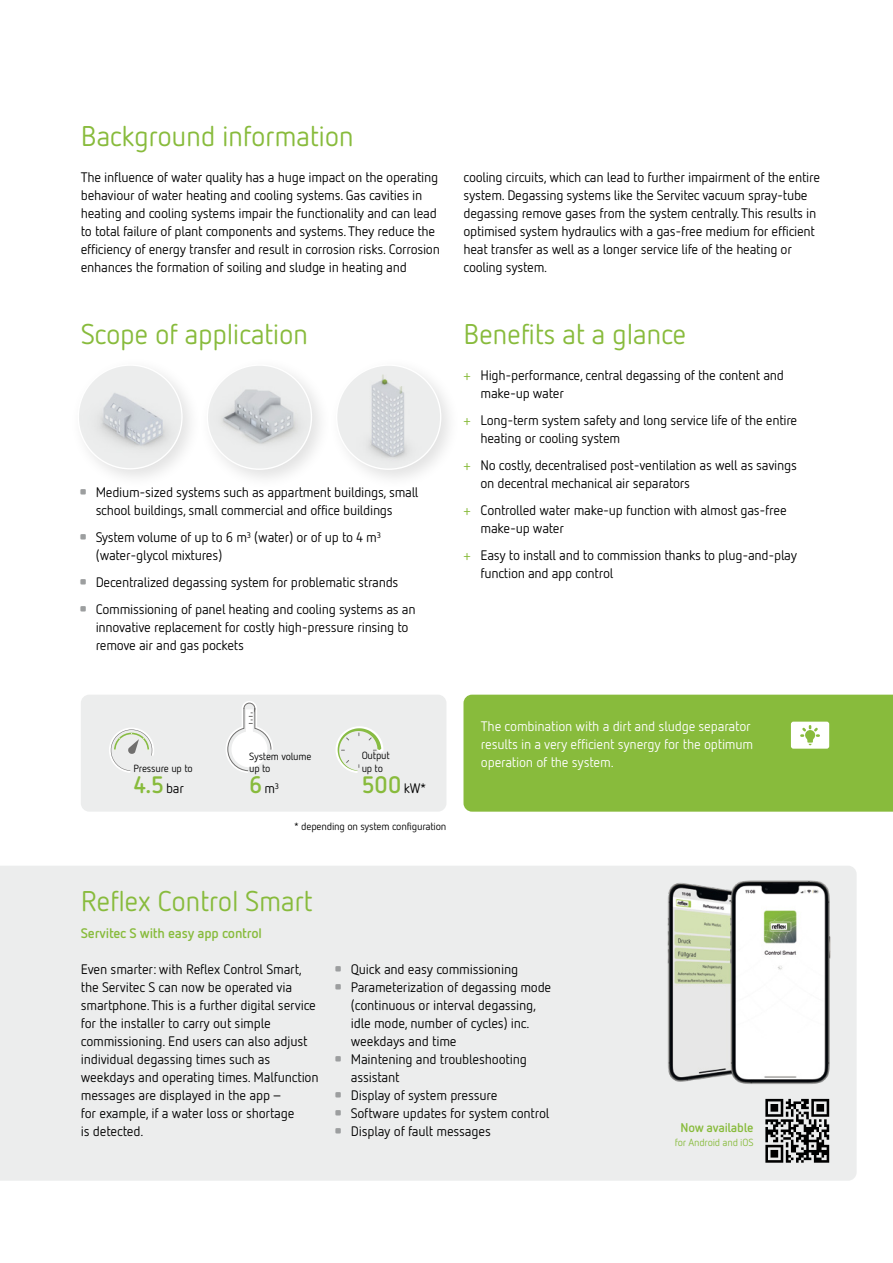
<style>
.page{position:relative;width:893px;height:1263px;background:#fff}
.page>*{position:absolute;margin:0;border:0;box-sizing:border-box;transform-origin:0 0}
.t1{font:28.5px "Netto Pro";letter-spacing:-.015em;color:#88bb3c}
.t2{font:700 23.7px "Netto Pro";color:#88bb3c}
.t3{font:13.8px/18px "Netto Pro";letter-spacing:-.02em;color:#000}
.t4{font:13.8px/18px "Netto Pro";letter-spacing:-.015em;color:#fff}
.t5{font:700 13.8px "Netto Pro";letter-spacing:-.015em;color:#88bb3c}
.t6{font:13.65px "Netto Pro";color:#000}
.t7{font:700 12.6px "Netto Pro";letter-spacing:-.02em;color:#88bb3c}
.t8{font:10.5px "Netto Pro";letter-spacing:-.02em;color:#000}
.t9{font:10.35px/11.9px "Netto Pro";letter-spacing:-.02em;color:#000}
.t10{font:10.35px "Netto Pro";letter-spacing:-.02em;color:#88bb3c}
.t11{font:700 3.75px "Netto Icons OT";color:#9c9e9f}
.s1{color:#88bb3c}
.s2{font-weight:400;font-size:13.65px;color:#000}
.s3{font-weight:700;font-size:23.7px;color:#88bb3c}
</style>
<div class="page">
<div style="left:463px;top:695px;width:430px;height:117px;background:#88bb3c"></div>
<div style="left:0;top:866px;width:857px;height:315px;background:#eceded"></div>
<div style="left:81px;top:695px;width:365px;height:117px;background:#eceded;border-radius:9px"></div>
<svg style="left:109px;top:728px;width:45px;height:45px"></svg>
<svg style="left:226px;top:701px;width:47px;height:72px"></svg>
<svg style="left:336px;top:726px;width:47px;height:47px"></svg>
<div style="left:199px;top:356px;width:133px;height:134px;background:#000;opacity:.12"></div>
<img style="left:207px;top:365px;width:104px;height:104px">
<div style="left:328px;top:356px;width:133px;height:134px;background:#000;opacity:.12"></div>
<img style="left:337px;top:365px;width:104px;height:104px">
<div style="left:70px;top:356px;width:133px;height:133px;background:#000;opacity:.12"></div>
<img style="left:78px;top:365px;width:104px;height:104px">
<svg style="left:791px;top:722px;width:38px;height:27px"></svg>
<svg style="left:765px;top:1099px;width:64px;height:64px;background:#6e6e6e"></svg>
<img style="left:659px;top:871px;width:178px;height:221px">
<h1 class="t1" style="left:81px;top:117px;width:274px">Background information</h1>
<p class="t3" style="left:81px;top:167px;width:361px">The influence of water quality has a huge impact on the operating behaviour of water heating and cooling systems. Gas cavities in heating and cooling systems impair the functionality and can lead to total failure of plant components and systems. They reduce the efficiency of energy transfer and result in corrosion risks. Corrosion enhances the formation of soiling and sludge in heating and</p>
<p class="t3" style="left:463px;top:167px;width:358px">cooling circuits, which can lead to further impairment of the entire system. Degassing systems like the Servitec vacuum spray-tube degassing remove gases from the system centrally. This results in optimised system hydraulics with a gas-free medium for efficient heat transfer as well as a longer service life of the heating or cooling system.</p>
<h1 class="t1" style="left:81px;top:315px;width:229px">Scope of application</h1>
<p class="t11" style="left:81px;top:489px;width:6px">Z</p>
<p class="t3" style="left:96px;top:482px;width:324px">Medium-sized systems such as appartment buildings, small school buildings, small commercial and office buildings</p>
<p class="t11" style="left:81px;top:534px;width:6px">Z</p>
<p class="t3" style="left:96px;top:527px;width:287px">System volume of up to 6 m³ (water) or of up to 4 m³ (water-glycol mixtures)</p>
<p class="t11" style="left:81px;top:579px;width:6px">Z</p>
<p class="t3" style="left:96px;top:572px;width:304px">Decentralized degassing system for problematic strands</p>
<p class="t11" style="left:81px;top:606px;width:6px">Z</p>
<p class="t3" style="left:96px;top:599px;width:321px">Commissioning of panel heating and cooling systems as an innovative replacement for costly high-pressure rinsing to remove air and gas pockets</p>
<h1 class="t1" style="left:463px;top:315px;width:224px">Benefits at a glance</h1>
<p class="t3" style="left:480px;top:365px;width:305px;text-indent:-17px"><span class="s1">+</span> High-performance, central degassing of the content and make-up water</p>
<p class="t3" style="left:480px;top:410px;width:318px;text-indent:-17px"><span class="s1">+</span> Long-term system safety and long service life of the entire heating or cooling system</p>
<p class="t3" style="left:480px;top:455px;width:318px;text-indent:-17px"><span class="s1">+</span> No costly, decentralised post-ventilation as well as savings on decentral mechanical air separators</p>
<p class="t3" style="left:480px;top:500px;width:308px;text-indent:-17px"><span class="s1">+</span> Controlled water make-up function with almost gas-free make-up water</p>
<p class="t3" style="left:480px;top:545px;width:318px;text-indent:-17px"><span class="s1">+</span> Easy to install and to commission thanks to plug-and-play function and app control</p>
<p class="t9" style="left:133px;top:762px;width:61px">Pressure up to</p>
<h2 class="t2" style="left:133px;top:768px;width:52px">4.5 <span class="s2">bar</span></h2>
<p class="t9" style="left:362px;top:749px;width:30px;line-height:12.5px">Output up to</p>
<h2 class="t2" style="left:362px;top:768px;width:66px">500 <span class="s2">kW*</span></h2>
<p class="t8" style="left:294px;top:819px;width:154px">* depending on system configuration</p>
<p class="t9" style="left:249px;top:750px;width:64px">System volume up to</p>
<p class="t6" style="left:249px;top:779px;width:31px"><span class="s3">6</span>m³</p>
<h1 class="t1" style="left:81px;top:882px;width:233px">Reflex Control Smart</h1>
<p class="t5" style="left:81px;top:923px;width:183px">Servitec S with easy app control</p>
<p class="t4" style="left:481px;top:716px;width:274px">The combination with a dirt and sludge separator results in a very efficient synergy for the optimum operation of the system.</p>
<p class="t3" style="left:81px;top:959px;width:239px">Even smarter: with Reflex Control Smart, the Servitec S can now be operated via smartphone. This is a further digital service for the installer to carry out simple commissioning. End users can also adjust individual degassing times such as weekdays and operating times. Malfunction messages are displayed in the app –<br>for example, if a water loss or shortage<br>is detected.</p>
<p class="t11" style="left:336px;top:966px;width:6px">Z</p>
<p class="t3" style="left:351px;top:959px;width:169px">Quick and easy commissioning</p>
<p class="t11" style="left:336px;top:984px;width:6px">Z</p>
<p class="t3" style="left:351px;top:977px;width:202px">Parameterization of degassing mode (continuous or interval degassing, idle mode, number of cycles) inc. weekdays and time</p>
<p class="t11" style="left:336px;top:1056px;width:6px">Z</p>
<p class="t3" style="left:351px;top:1049px;width:178px">Maintening and troubleshooting assistant</p>
<p class="t11" style="left:336px;top:1092px;width:6px">Z</p>
<p class="t3" style="left:351px;top:1085px;width:148px">Display of system pressure</p>
<p class="t11" style="left:336px;top:1110px;width:6px">Z</p>
<p class="t3" style="left:351px;top:1103px;width:200px">Software updates for system control</p>
<p class="t11" style="left:336px;top:1128px;width:6px">Z</p>
<p class="t3" style="left:351px;top:1121px;width:142px">Display of fault messages</p>
<p class="t7" style="left:680px;top:1119px;width:74px">Now available</p>
<p class="t10" style="left:675px;top:1136px;width:80px">for Android and iOS</p>
</div>
